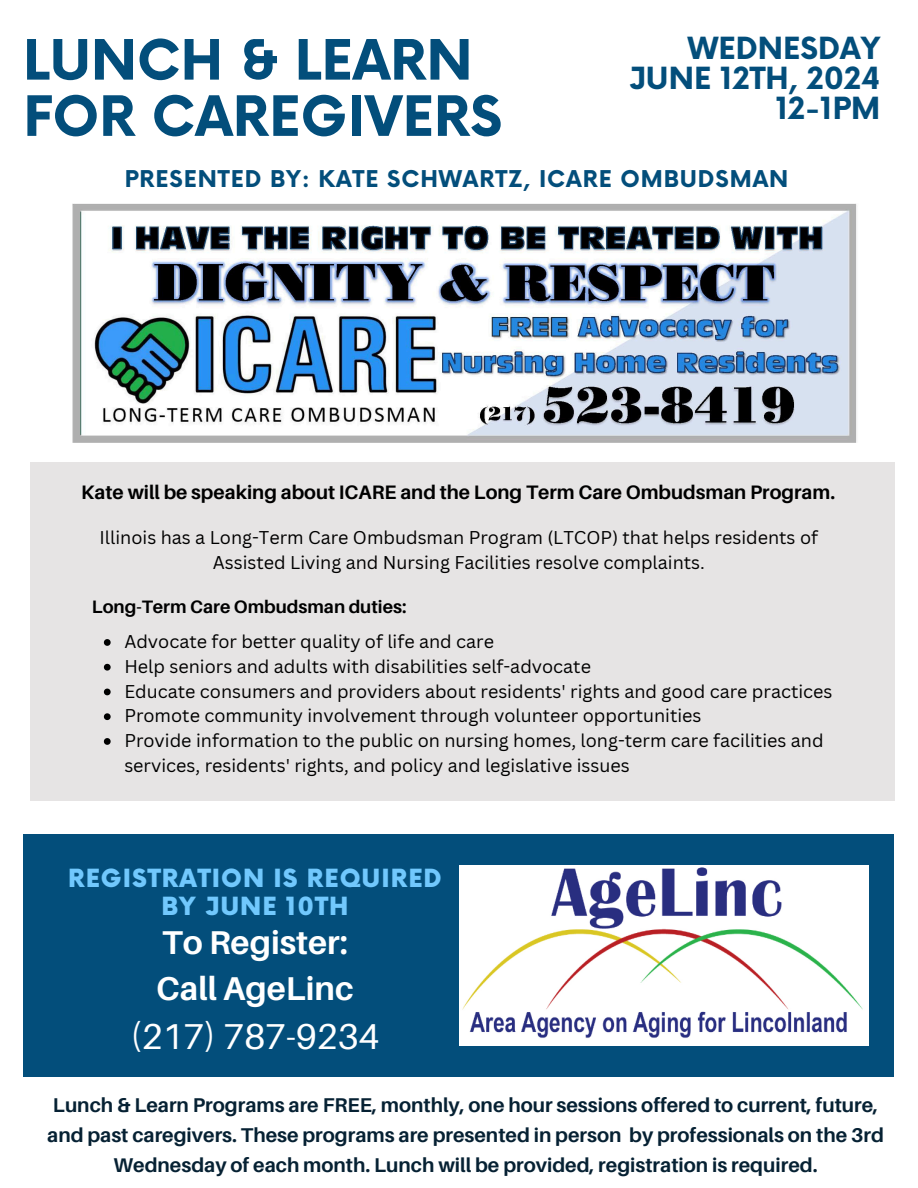
<style>
.page{position:relative;width:918px;height:1188px;background:#fff}
.page>*{position:absolute;margin:0;border:0;box-sizing:border-box;transform-origin:0 0}
.t1{font:700 54.15px/56.2px "Now";color:#034e7b}
.t2{font:36px "Aileron";color:#fff}
.t3{font:700 33px/46.2px "Aileron";color:#fff}
.t4{font:700 29.7px/30.3px "Now";color:#034e7b;text-align:right}
.t5{font:900 24.45px/28.2px "Now";letter-spacing:.04em;color:#71c8fd;text-align:center}
.t6{font:700 22.5px "Now";letter-spacing:.04em;color:#034e7b}
.t7{font:700 19.95px/30.3px "Aileron";color:#062133;text-align:center}
.t8{font:700 19.5px "Aileron";color:#000}
.t9{font:18px/24.8px "Canva Sans";color:#000;text-align:center}
.t10{font:700 18px "Aileron";color:#000}
</style>
<div class="page">
<div style="left:23px;top:834px;width:871px;height:243px;background:#034e7b"></div>
<img style="left:459px;top:866px;width:409px;height:180px">
<img style="left:72px;top:203px;width:785px;height:240px">
<div style="left:30px;top:462px;width:864px;height:338px;background:#e6e4e4"></div>
<svg style="left:104px;top:639px;width:7px;height:7px"></svg>
<svg style="left:104px;top:664px;width:7px;height:7px"></svg>
<svg style="left:104px;top:689px;width:7px;height:6px"></svg>
<svg style="left:104px;top:713px;width:7px;height:7px"></svg>
<svg style="left:104px;top:738px;width:7px;height:7px"></svg>
<h3 class="t1" style="left:23px;top:35px;width:481px">LUNCH &amp; LEARN<br>FOR CAREGIVERS</h3>
<h5 class="t4" style="left:629px;top:35px;width:253px">WEDNESDAY<br>JUNE 12TH, 2024<br>12-1PM</h5>
<p class="t6" style="left:125px;top:166px;width:665px">PRESENTED BY: KATE SCHWARTZ, ICARE OMBUDSMAN</p>
<h2 class="t8" style="left:81px;top:480px;width:755px">Kate will be speaking about ICARE and the Long Term Care Ombudsman Program.</h2>
<p class="t9" style="left:100px;top:525px;width:720px">Illinois has a Long-Term Care Ombudsman Program (LTCOP) that helps residents of<br>Assisted Living and Nursing Facilities resolve complaints.</p>
<h5 class="t10" style="left:92px;top:595px;width:316px">Long-Term Care Ombudsman duties:</h5>
<p class="t9" style="left:124px;top:629px;width:371px">Advocate for better quality of life and care</p>
<p class="t9" style="left:124px;top:653px;width:468px">Help seniors and adults with disabilities self-advocate</p>
<h5 class="t9" style="left:124px;top:678px;width:710px">Educate consumers and providers about residents' rights and good care practices</h5>
<h4 class="t9" style="left:124px;top:703px;width:579px">Promote community involvement through volunteer opportunities</h4>
<p class="t9" style="left:124px;top:728px;width:701px;text-align:left">Provide information to the public on nursing homes, long-term care facilities and services, residents' rights, and policy and legislative issues</p>
<h4 class="t5" style="left:68px;top:866px;width:375px">REGISTRATION IS REQUIRED<br>BY JUNE 10TH</h4>
<p class="t3" style="left:156px;top:919px;width:199px">To Register:<br>Call AgeLinc</p>
<p class="t2" style="left:130px;top:1014px;width:251px">(217) 787-9234</p>
<p class="t7" style="left:47px;top:1089px;width:838px">Lunch &amp; Learn Programs are FREE, monthly, one hour sessions offered to current, future, and past caregivers. These programs are presented in person by professionals on the 3rd<br>Wednesday of each month. Lunch will be provided, registration is required.</p>
</div>
